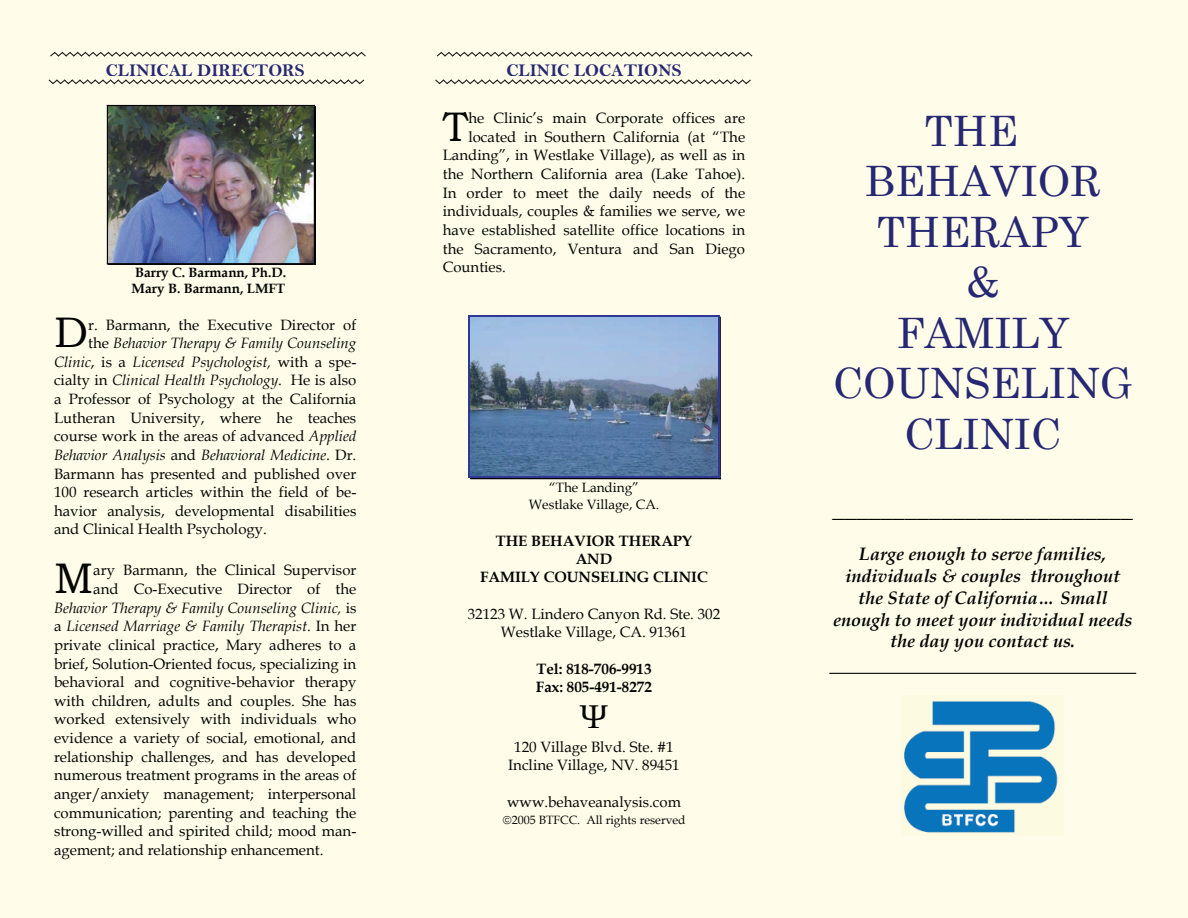
<style>
.page{position:relative;width:1188px;height:918px;background:#fffde9}
.page>*{position:absolute;margin:0;border:0;box-sizing:border-box;transform-origin:0 0}
.t1{font:42.75px "Bookman Old Style";color:#040503}
.t2{font:42px/50.4px "Century Schoolbook";color:#272873;text-align:center}
.t3{font:41.25px "Bookman Old Style";color:#040503}
.t4{font:24px "Book Antiqua";color:#040503}
.t5{font:italic 700 18px/21.8px "Book Antiqua";color:#040503;text-align:center}
.t6{font:700 18px "Bell";color:#272873}
.t7{font:15px/18.6px "Book Antiqua";color:#040503;text-align:center}
.t8{font:italic 15px "Book Antiqua";color:#040503}
.t9{font:700 15px/18px "Book Antiqua";color:#040503;text-align:center}
.t10{font:700 13.5px/16.4px "Book Antiqua";color:#040503}
.t11{font:13.5px/16.8px "Book Antiqua";color:#040503;text-align:center}
.t12{font:12px "Book Antiqua";color:#040503}
.s1{font-style:normal}
.s2{font-style:italic}
</style>
<div class="page">
<img style="left:470px;top:317px;width:248px;height:159px">
<hr style="left:469px;top:315px;width:250px;height:2px;background:#313795">
<hr style="left:469px;top:317px;width:1px;height:159px;background:#313795">
<hr style="left:719px;top:317px;width:2px;height:159px;background:#040503">
<hr style="left:718px;top:317px;width:1px;height:159px;background:#313795">
<hr style="left:470px;top:478px;width:248px;height:1px;background:#040503">
<hr style="left:470px;top:476px;width:248px;height:2px;background:#313795">
<hr style="left:829px;top:673px;width:307px;height:1px;background:#040503">
<img style="left:904px;top:701px;width:154px;height:132px">
<svg style="left:436px;top:51px;width:317px;height:6px"></svg>
<svg style="left:435px;top:79px;width:316px;height:6px"></svg>
<svg style="left:50px;top:51px;width:316px;height:6px"></svg>
<svg style="left:48px;top:79px;width:317px;height:6px"></svg>
<img style="left:108px;top:106px;width:206px;height:157px">
<hr style="left:107px;top:105px;width:208px;height:1px;background:#040503">
<hr style="left:107px;top:106px;width:1px;height:157px;background:#040503">
<hr style="left:314px;top:106px;width:1px;height:157px;background:#040503">
<hr style="left:108px;top:263px;width:206px;height:2px;background:#040503">
<p class="t6" style="left:106px;top:60px;width:200px">CLINICAL DIRECTORS</p>
<p class="t10" style="left:132px;top:264px;width:156px">Barry C. Barmann, Ph.D.<br>Mary B. Barmann, LMFT</p>
<p class="t7" style="left:88px;top:315px;width:270px">r. Barmann, the Executive Director of</p>
<p class="t8" style="left:88px;top:334px;width:270px"><span class="s1">the</span> Behavior Therapy &amp; Family Counseling</p>
<p class="t8" style="left:54px;top:353px;width:304px">Clinic<span class="s1">, is a</span> Licensed Psychologist, <span class="s1">with a spe-</span></p>
<p class="t8" style="left:54px;top:372px;width:304px"><span class="s1">cialty in</span> Clinical Health Psychology<span class="s1">. He is also</span></p>
<p class="t7" style="left:54px;top:390px;width:304px">a Professor of Psychology at the California</p>
<p class="t7" style="left:54px;top:409px;width:304px">Lutheran University, where he teaches</p>
<p class="t7" style="left:54px;top:427px;width:304px">course work in the areas of advanced <span class="s2">Applied</span></p>
<p class="t8" style="left:54px;top:446px;width:304px">Behavior Analysis <span class="s1">and</span> Behavioral Medicine. <span class="s1">Dr.</span></p>
<p class="t7" style="left:54px;top:464px;width:304px">Barmann has presented and published over</p>
<p class="t7" style="left:54px;top:483px;width:304px">100 research articles within the field of be-</p>
<p class="t7" style="left:54px;top:502px;width:304px">havior analysis, developmental disabilities</p>
<p class="t7" style="left:54px;top:520px;width:214px">and Clinical Health Psychology.</p>
<p class="t7" style="left:93px;top:561px;width:265px">ary Barmann, the Clinical Supervisor</p>
<p class="t7" style="left:93px;top:580px;width:265px">and Co-Executive Director of the</p>
<p class="t8" style="left:54px;top:599px;width:304px">Behavior Therapy &amp; Family Counseling Clinic, <span class="s1">is</span></p>
<p class="t8" style="left:54px;top:617px;width:304px"><span class="s1">a</span> Licensed Marriage &amp; Family Therapist<span class="s1">. In her</span></p>
<p class="t7" style="left:54px;top:636px;width:304px">private clinical practice, Mary adheres to a</p>
<p class="t7" style="left:54px;top:654px;width:304px">brief, Solution-Oriented focus, specializing in</p>
<p class="t7" style="left:54px;top:673px;width:304px">behavioral and cognitive-behavior therapy</p>
<p class="t7" style="left:54px;top:692px;width:304px">with children, adults and couples. She has</p>
<p class="t7" style="left:54px;top:710px;width:304px">worked extensively with individuals who</p>
<p class="t7" style="left:54px;top:729px;width:304px">evidence a variety of social, emotional, and</p>
<p class="t7" style="left:54px;top:748px;width:304px">relationship challenges, and has developed</p>
<p class="t7" style="left:54px;top:766px;width:304px">numerous treatment programs in the areas of</p>
<p class="t7" style="left:54px;top:785px;width:304px">anger/anxiety management; interpersonal</p>
<p class="t7" style="left:54px;top:804px;width:304px">communication; parenting and teaching the</p>
<p class="t7" style="left:54px;top:822px;width:304px">strong-willed and spirited child; mood man-</p>
<p class="t7" style="left:54px;top:841px;width:271px">agement; and relationship enhancement.</p>
<h1 class="t1" style="left:54px;top:307px;width:36px">D</h1>
<h1 class="t1" style="left:54px;top:553px;width:41px">M</h1>
<p class="t6" style="left:506px;top:60px;width:177px">CLINIC LOCATIONS</p>
<p class="t7" style="left:468px;top:109px;width:278px">he Clinic’s main Corporate offices are</p>
<p class="t7" style="left:468px;top:128px;width:278px">located in Southern California (at “The</p>
<p class="t7" style="left:443px;top:146px;width:304px">Landing”, in Westlake Village), as well as in</p>
<p class="t7" style="left:443px;top:165px;width:304px">the Northern California area (Lake Tahoe).</p>
<p class="t7" style="left:443px;top:184px;width:304px">In order to meet the daily needs of the</p>
<p class="t7" style="left:443px;top:202px;width:304px">individuals, couples &amp; families we serve, we</p>
<p class="t7" style="left:443px;top:221px;width:304px">have established satellite office locations in</p>
<p class="t7" style="left:443px;top:239px;width:304px">the Sacramento, Ventura and San Diego</p>
<p class="t7" style="left:443px;top:258px;width:65px">Counties.</p>
<h3 class="t3" style="left:443px;top:102px;width:27px">T</h3>
<p class="t11" style="left:529px;top:479px;width:132px">“The Landing”<br>Westlake Village, CA.</p>
<p class="t9" style="left:480px;top:532px;width:229px">THE BEHAVIOR THERAPY<br>AND<br>FAMILY COUNSELING CLINIC</p>
<p class="t7" style="left:468px;top:605px;width:254px">32123 W. Lindero Canyon Rd. Ste. 302<br>Westlake Village, CA. 91361</p>
<p class="t9" style="left:536px;top:660px;width:117px;text-align:left">Tel: 818-706-9913<br>Fax: 805-491-8272</p>
<p class="t7" style="left:508px;top:737px;width:173px">120 Village Blvd. Ste. #1<br>Incline Village, NV. 89451</p>
<p class="t7" style="left:507px;top:793px;width:175px">www.behaveanalysis.com</p>
<p class="t12" style="left:512px;top:813px;width:175px">2005 BTFCC. All rights reserved</p>
<h2 class="t2" style="left:833px;top:104px;width:302px">THE<br>BEHAVIOR<br>THERAPY<br>&amp;<br>FAMILY<br>COUNSELING<br>CLINIC</h2>
<h3 class="t4" style="left:833px;top:495px;width:302px">_________________________</h3>
<p class="t5" style="left:833px;top:544px;width:301px">Large enough to serve families, individuals &amp; couples throughout the State of California… Small enough to meet your individual needs the day you contact us.</p>
</div>
